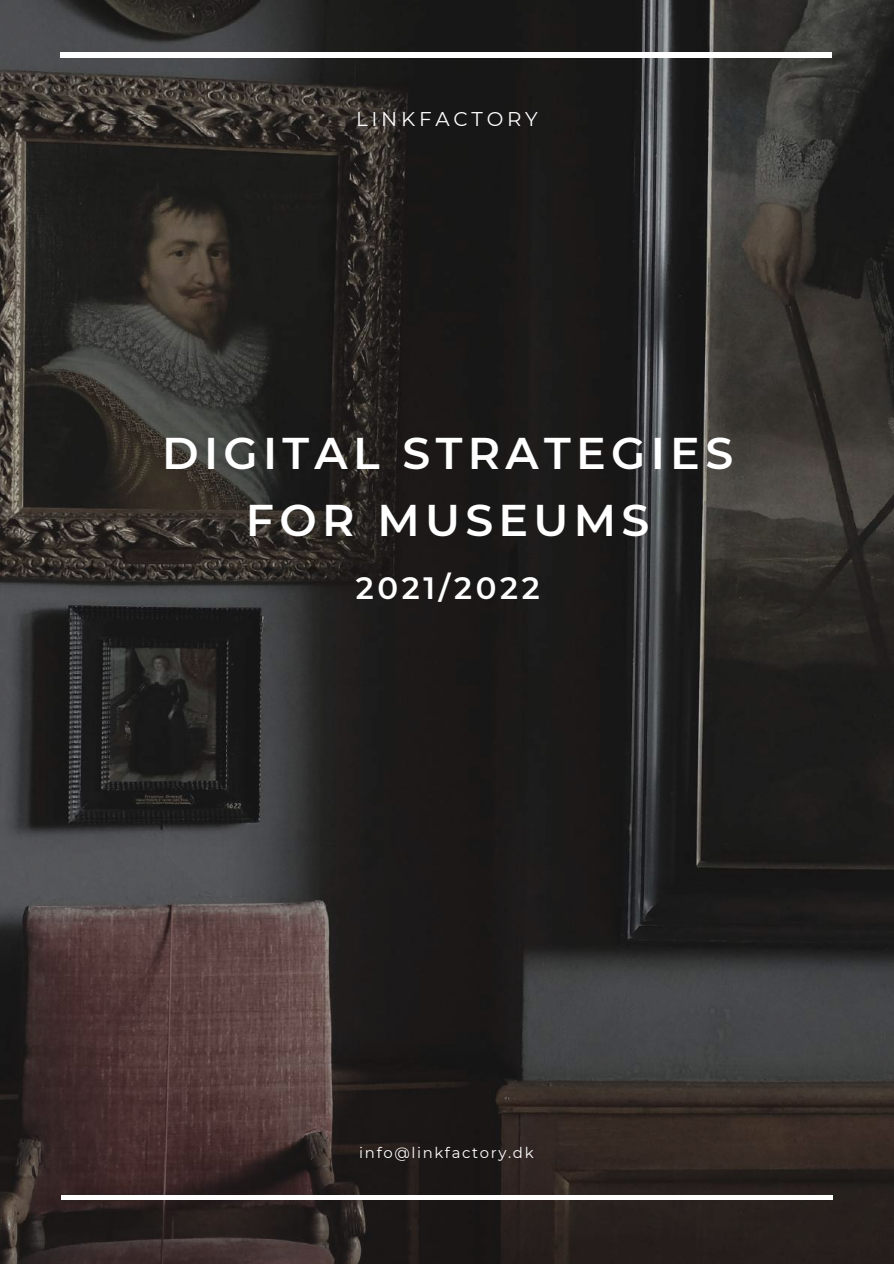
<style>
.page{position:relative;width:894px;height:1264px;background:#fff}
.page>*{position:absolute;margin:0;border:0;box-sizing:border-box;transform-origin:0 0}
.t1{font:600 44.25px/66.4px "Montserrat";letter-spacing:.12em;color:#fff;text-align:center}
.t2{font:600 30.75px "Montserrat";letter-spacing:.12em;color:#fff}
.t3{font:19.8px "Montserrat";letter-spacing:.19em;color:#fff}
.t4{font:14.85px "Montserrat";letter-spacing:.11em;color:#fff}
</style>
<div class="page">
<img style="left:0;top:0;width:893px;height:1263px">
<hr style="left:60px;top:53px;width:771px;height:4px;background:#fff">
<hr style="left:61px;top:1195px;width:772px;height:4px;background:#fff">
<p class="t3" style="left:356px;top:107px;width:183px">LINKFACTORY</p>
<p class="t1" style="left:162px;top:420px;width:572px">DIGITAL STRATEGIES<br>FOR MUSEUMS</p>
<p class="t2" style="left:355px;top:569px;width:185px">2021/2022</p>
<p class="t4" style="left:359px;top:1144px;width:176px">info@linkfactory.dk</p>
</div>
